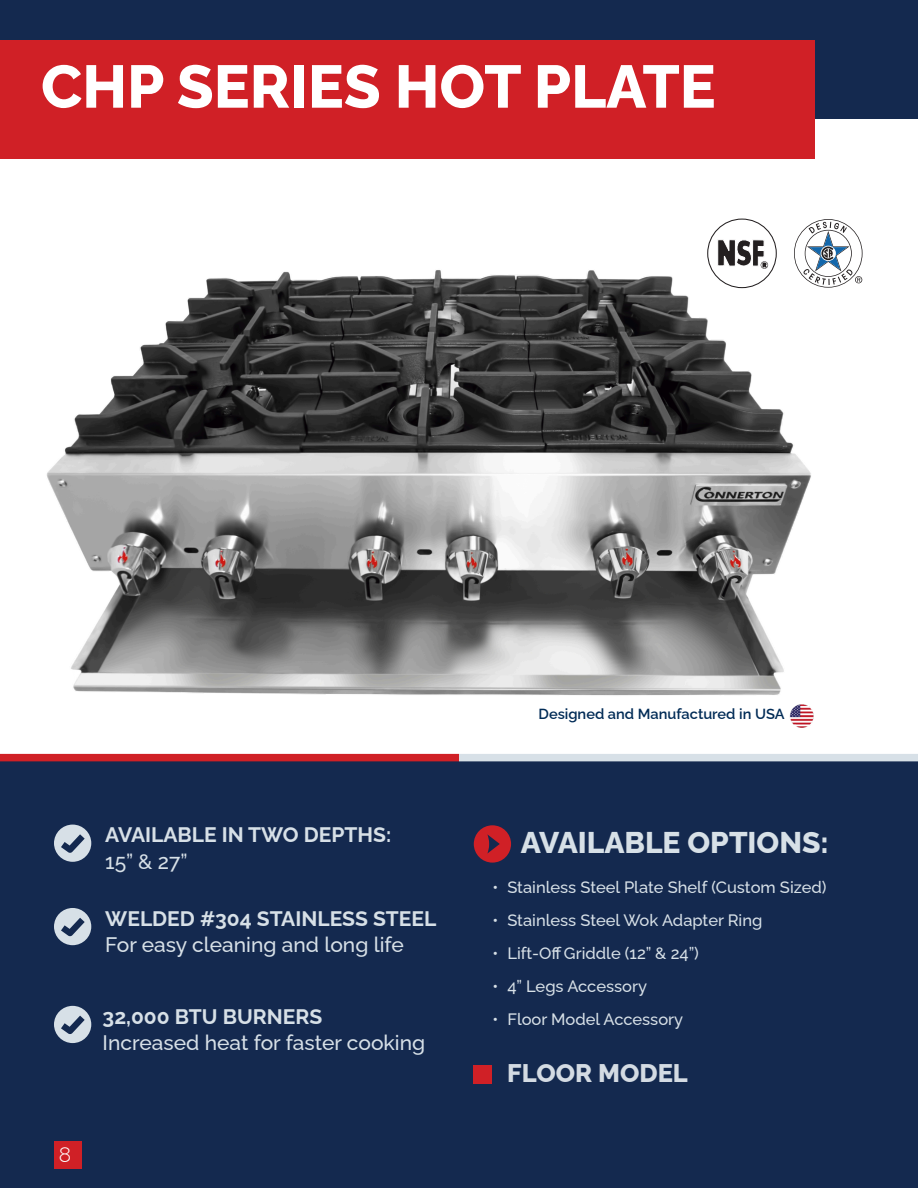
<style>
.page{position:relative;width:918px;height:1188px;background:#fff}
.page>*{position:absolute;margin:0;border:0;box-sizing:border-box;transform-origin:0 0}
.t1{font:800 60px "Raleway";color:#fff}
.t2{font:800 30px "Raleway";color:#d7e0e7}
.t3{font:800 25.5px "Raleway";color:#d4dbe3}
.t4{font:500 21px "Raleway";color:#d7e0e7}
.t5{font:700 21px "Raleway";color:#d7e0e7}
.t6{font:300 21px "Raleway";color:#fff}
.t7{font:500 16.5px "Raleway";color:#d7e0e7}
.t8{font:600 14.55px "Raleway";color:#002b56}
</style>
<div class="page">
<div style="left:0;top:758px;width:918px;height:430px;background:#14294f"></div>
<div style="left:459px;top:754px;width:459px;height:7px;background:#d7e0e7"></div>
<div style="left:0;top:754px;width:459px;height:7px;background:#d02026"></div>
<svg style="left:54px;top:825px;width:37px;height:37px"></svg>
<svg style="left:54px;top:1006px;width:37px;height:37px"></svg>
<svg style="left:54px;top:908px;width:37px;height:37px"></svg>
<svg style="left:474px;top:825px;width:37px;height:38px"></svg>
<div style="left:473px;top:1065px;width:19px;height:19px;background:#d02026"></div>
<div style="left:0;top:0;width:918px;height:119px;background:#14294f"></div>
<img style="left:0;top:158px;width:863px;height:596px">
<div style="left:0;top:40px;width:815px;height:118px;background:#d02026"></div>
<div style="left:54px;top:1141px;width:28px;height:28px;background:#d02026"></div>
<img style="left:790px;top:703px;width:25px;height:25px">
<h1 class="t1" style="left:41px;top:51px;width:676px">CHP SERIES HOT PLATE</h1>
<p class="t5" style="left:105px;top:823px;width:287px">AVAILABLE IN TWO DEPTHS:</p>
<p class="t4" style="left:105px;top:849px;width:84px">15” &amp; 27”</p>
<p class="t5" style="left:105px;top:906px;width:333px">WELDED #304 STAINLESS STEEL</p>
<p class="t4" style="left:105px;top:932px;width:300px">For easy cleaning and long life</p>
<p class="t5" style="left:103px;top:1004px;width:221px">32,000 BTU BURNERS</p>
<p class="t4" style="left:103px;top:1030px;width:324px">Increased heat for faster cooking</p>
<p class="t6" style="left:59px;top:1142px;width:14px">8</p>
<p class="t8" style="left:539px;top:705px;width:248px">Designed and Manufactured in USA</p>
<h2 class="t2" style="left:521px;top:825px;width:309px">AVAILABLE OPTIONS:</h2>
<p class="t7" style="left:492px;top:877px;width:336px">• Stainless Steel Plate Shelf (Custom Sized)</p>
<p class="t7" style="left:492px;top:910px;width:272px">• Stainless Steel Wok Adapter Ring</p>
<p class="t7" style="left:492px;top:943px;width:208px">• Lift-Off Griddle (12” &amp; 24”)</p>
<p class="t7" style="left:492px;top:976px;width:156px">• 4” Legs Accessory</p>
<p class="t7" style="left:492px;top:1009px;width:192px">• Floor Model Accessory</p>
<h3 class="t3" style="left:507px;top:1058px;width:182px">FLOOR MODEL</h3>
</div>
